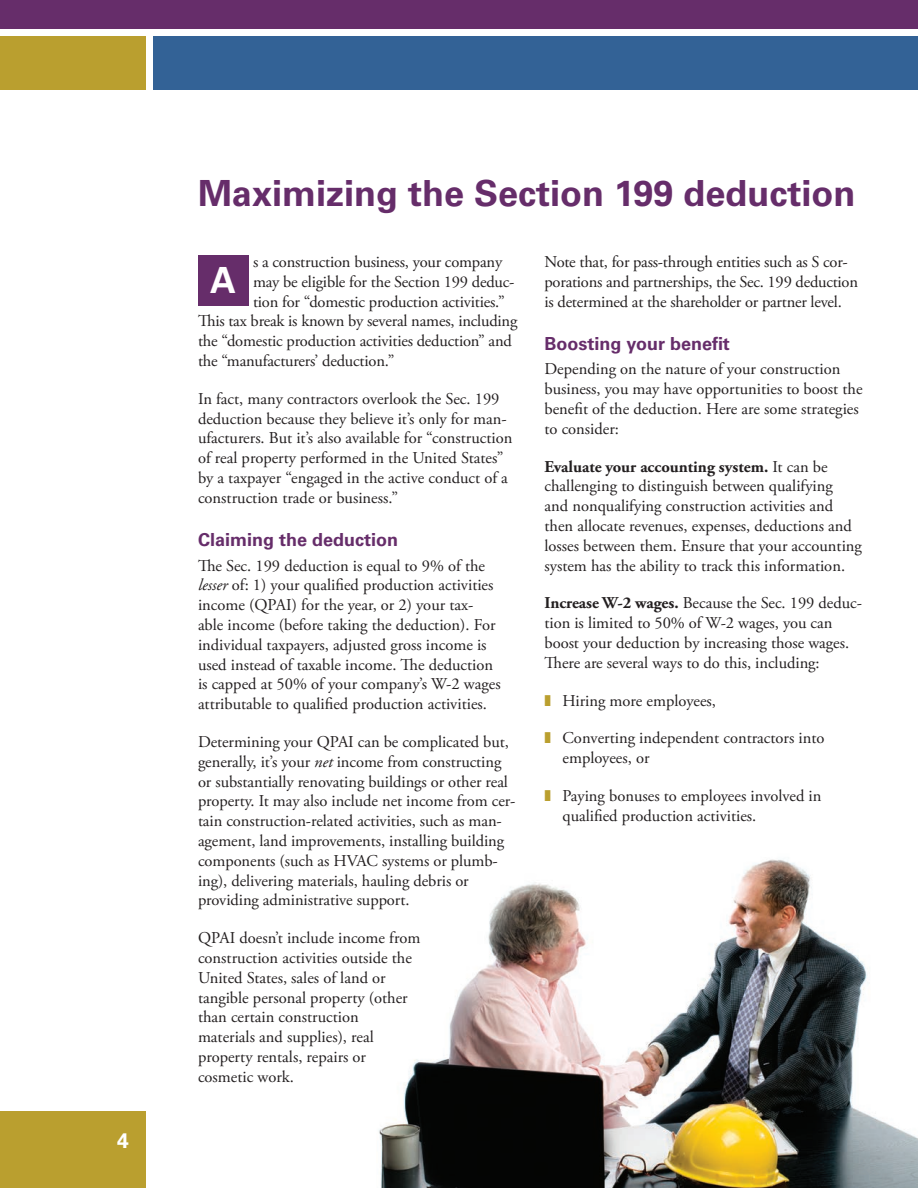
<style>
.page{position:relative;width:918px;height:1188px;background:#fff}
.page>*{position:absolute;margin:0;border:0;box-sizing:border-box;transform-origin:0 0}
.t1{font:700 36px "Univers LT Std";color:#662d6a}
.t2{font:700 36px "Univers LT Std";color:#fff}
.t3{font:700 21px "Univers LT Std";color:#fff}
.t4{font:700 18px "Univers LT Std";color:#662d6a}
.t5{font:16.5px/19.8px "Adobe Garamond Pro";color:#231f20}
.s1{font-style:italic}
.s2{font-weight:700}
.s3{color:#ba9f2f}
</style>
<div class="page">
<img style="left:379px;top:859px;width:539px;height:329px">
<div style="left:0;top:1112px;width:146px;height:76px;background:#ba9f2f"></div>
<div style="left:198px;top:255px;width:51px;height:51px;background:#662d6a"></div>
<div style="left:153px;top:36px;width:765px;height:54px;background:#336296"></div>
<div style="left:0;top:36px;width:146px;height:54px;background:#ba9f2f"></div>
<div style="left:0;top:0;width:918px;height:28px;background:#662d6a"></div>
<p class="t3" style="left:117px;top:1128px;width:13px">4</p>
<h1 class="t1" style="left:198px;top:172px;width:659px">Maximizing the Section 199 deduction</h1>
<p class="t5" style="left:253px;top:252px;width:251px">s a construction business, your company</p>
<p class="t5" style="left:253px;top:272px;width:263px">may be eligible for the Section 199 deduc-</p>
<p class="t5" style="left:253px;top:292px;width:253px">tion for “domestic production activities.”</p>
<p class="t5" style="left:198px;top:312px;width:321px">This tax break is known by several names, including</p>
<p class="t5" style="left:198px;top:332px;width:315px">the “domestic production activities deduction” and</p>
<p class="t5" style="left:198px;top:351px;width:198px">the “manufacturers’ deduction.”</p>
<p class="t5" style="left:198px;top:389px;width:316px">In fact, many contractors overlook the Sec. 199 deduction because they believe it’s only for man&shy;ufacturers. But it’s also available for “construction of real property performed in the United States” by a taxpayer “engaged in the active conduct of a construction trade or business.”</p>
<p class="t4" style="left:198px;top:529px;width:202px">Claiming the deduction</p>
<p class="t5" style="left:198px;top:556px;width:304px">The Sec. 199 deduction is equal to 9% of the <span class="s1">lesser</span> of: 1) your qualified production activities income (QPAI) for the year, or 2) your tax&shy;able income (before taking the deduction). For individual taxpayers, adjusted gross income is used instead of taxable income. The deduction is capped at 50% of your company’s W-2 wages attributable to qualified production activities.</p>
<p class="t5" style="left:198px;top:732px;width:319px">Determining your QPAI can be complicated but, generally, it’s your <span class="s1">net</span> income from constructing or substantially renovating buildings or other real property. It may also include net income from cer&shy;tain construction-related activities, such as man&shy;agement, land improvements, installing building components (such as HVAC systems or plumb&shy;ing), delivering materials, hauling debris or providing administrative support.</p>
<p class="t5" style="left:198px;top:929px;width:224px">QPAI doesn’t include income from construction activities outside the<br>United States, sales of land or tangible personal property (other than certain construction<br>materials and supplies), real property rentals, repairs or cosmetic work.</p>
<h1 class="t2" style="left:210px;top:260px;width:27px">A</h1>
<p class="t5" style="left:544px;top:252px;width:315px">Note that, for pass-through entities such as S cor&shy;porations and partnerships, the Sec. 199 deduction is determined at the shareholder or partner level.</p>
<p class="t4" style="left:544px;top:333px;width:187px">Boosting your benefit</p>
<p class="t5" style="left:544px;top:360px;width:320px">Depending on the nature of your construction business, you may have opportunities to boost the benefit of the deduction. Here are some strategies to consider:</p>
<p class="t5" style="left:544px;top:457px;width:319px"><span class="s2">Evaluate your accounting system.</span> It can be challenging to distinguish between qualifying<br>and nonqualifying construction activities and then allocate revenues, expenses, deductions and losses between them. Ensure that your accounting system has the ability to track this information.</p>
<p class="t5" style="left:544px;top:594px;width:319px"><span class="s2">Increase W-2 wages.</span> Because the Sec. 199 deduc&shy;tion is limited to 50% of W-2 wages, you can boost your deduction by increasing those wages.<br>There are several ways to do this, including:</p>
<p class="t5" style="left:544px;top:691px;width:173px"><span class="s3">❚</span> Hiring more employees,</p>
<p class="t5" style="left:562px;top:729px;width:264px;text-indent:-18px"><span class="s3">❚</span> Converting independent contractors into employees, or</p>
<p class="t5" style="left:562px;top:786px;width:260px;text-indent:-18px"><span class="s3">❚</span> Paying bonuses to employees involved in qualified production activities.</p>
</div>
